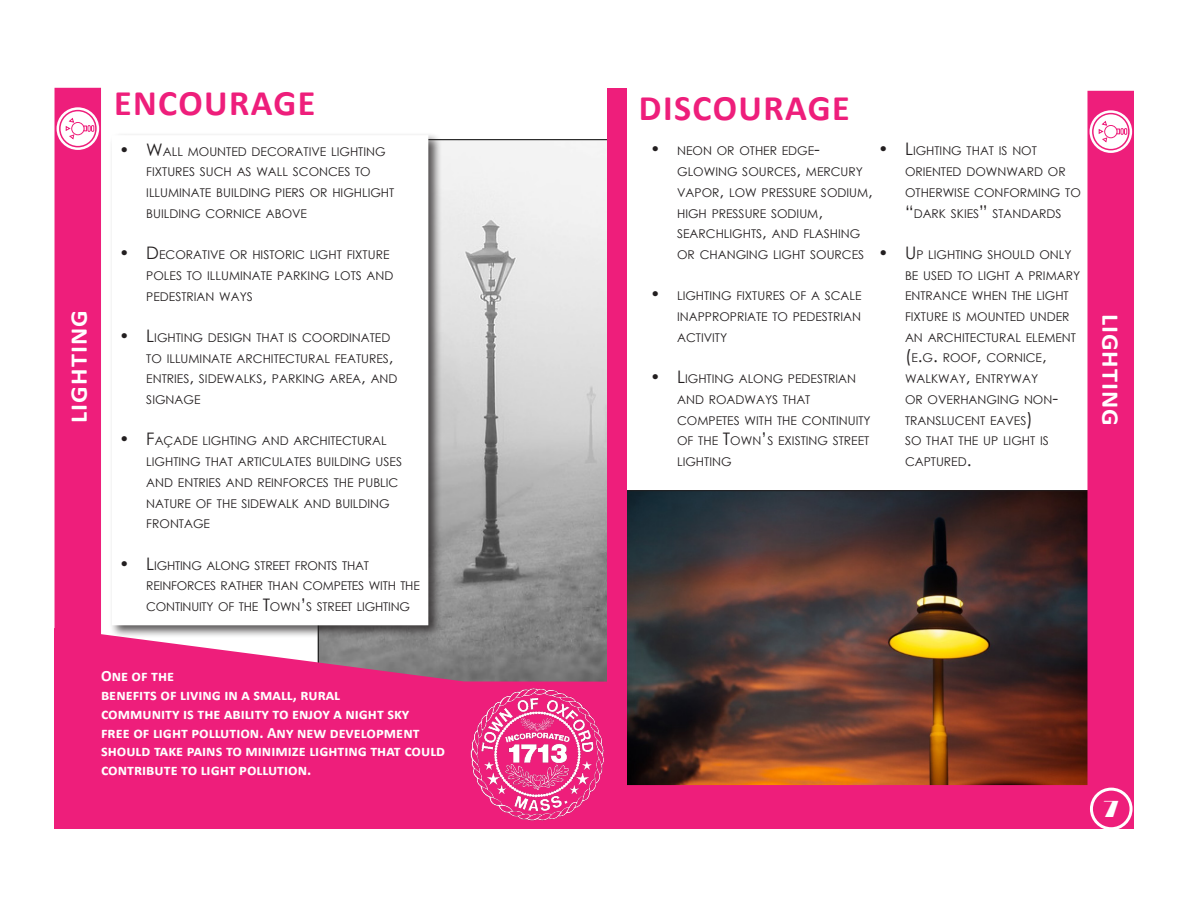
<style>
.page{position:relative;width:1188px;height:918px;background:#fff}
.page>*{position:absolute;margin:0;border:0;box-sizing:border-box;transform-origin:0 0}
.subtopics{font:700 36px "Calibri";letter-spacing:.04em;color:#ee1e7b}
.Heading_bar{font:700 24px "Calibri";letter-spacing:.04em;color:#fff;scale:1.09 1}
.t1{font:24px "Broadway";color:#fff}
.INFORMATION{font:700 15.75px/18.9px "Calibri";color:#fff}
.t2{font:12.15px/20.7px "Century Gothic";color:#231f20}
.s1{font-size:17.25px}
</style>
<div class="page">
<img style="left:442px;top:141px;width:166px;height:485px">
<svg style="left:54px;top:626px;width:554px;height:203px;background:#dd327e"></svg>
<div style="left:55px;top:88px;width:46px;height:558px;background:#ee1e7b"></div>
<svg style="left:57px;top:107px;width:42px;height:43px"></svg>
<div style="left:58px;top:109px;width:40px;height:39px;border:1px solid #fff;border-radius:50%"></div>
<div style="left:59px;top:110px;width:38px;height:37px;border:2px solid #ee1e7b;border-radius:50%"></div>
<svg style="left:65px;top:117px;width:30px;height:23px"></svg>
<div style="left:109px;top:132px;width:333px;height:507px;background:#231f20;opacity:.75"></div>
<div style="left:116px;top:139px;width:309px;height:483px;background:#fff"></div>
<img style="left:627px;top:492px;width:460px;height:293px">
<div style="left:1087px;top:91px;width:47px;height:741px;background:#ee1e7b;border:4px solid #ee1e7b"></div>
<svg style="left:1090px;top:110px;width:42px;height:43px"></svg>
<div style="left:1091px;top:112px;width:40px;height:39px;border:1px solid #fff;border-radius:50%"></div>
<div style="left:1092px;top:113px;width:38px;height:37px;border:2px solid #ee1e7b;border-radius:50%"></div>
<svg style="left:1098px;top:120px;width:30px;height:23px"></svg>
<div style="left:578px;top:785px;width:556px;height:47px;background:#ee1e7b;border:4px solid #ee1e7b"></div>
<div style="left:1090px;top:788px;width:43px;height:42px;border:3px solid #fff;border-radius:50%"></div>
<div style="left:608px;top:88px;width:19px;height:699px;background:#ee1e7b"></div>
<hr style="left:51px;top:830px;width:1086px;height:3px;background:#fff">
<img style="left:455px;top:684px;width:164px;height:139px">
<p class="Heading_bar" style="left:63px;top:423px;width:104px;rotate:-90deg">LIGHTING</p>
<p class="subtopics" style="left:114px;top:80px;width:203px">ENCOURAGE</p>
<p class="t2" style="left:146px;top:141px;width:250px;text-indent:-27px"><span class="s1">• W</span>ALL MOUNTED DECORATIVE LIGHTING<br>FIXTURES SUCH AS WALL SCONCES TO<br>ILLUMINATE BUILDING PIERS OR HIGHLIGHT<br>BUILDING CORNICE ABOVE</p>
<p class="t2" style="left:146px;top:244px;width:249px;text-indent:-27px"><span class="s1">• D</span> ECORATIVE OR HISTORIC LIGHT FIXTURE<br>POLES TO ILLUMINATE PARKING LOTS AND<br>PEDESTRIAN WAYS</p>
<p class="t2" style="left:146px;top:327px;width:253px;text-indent:-27px"><span class="s1">• L</span>IGHTING DESIGN THAT IS COORDINATED<br>TO ILLUMINATE ARCHITECTURAL FEATURES<span class="s1">,<br></span>ENTRIES<span class="s1">,</span> SIDEWALKS<span class="s1">,</span> PARKING AREA<span class="s1">,</span> AND<br>SIGNAGE</p>
<p class="t2" style="left:146px;top:430px;width:257px;text-indent:-27px"><span class="s1">• F</span>AÇADE LIGHTING AND ARCHITECTURAL<br>LIGHTING THAT ARTICULATES BUILDING USES<br>AND ENTRIES AND REINFORCES THE PUBLIC<br>NATURE OF THE SIDEWALK AND BUILDING<br>FRONTAGE</p>
<p class="t2" style="left:146px;top:555px;width:275px;text-indent:-27px"><span class="s1">• L</span>IGHTING ALONG STREET FRONTS THAT<br>REINFORCES RATHER THAN COMPETES WITH THE<br>CONTINUITY OF THE <span class="s1">T</span>OWN<span class="s1">’</span>S STREET LIGHTING</p>
<p class="INFORMATION" style="left:101px;top:666px;width:346px">One of the<br>benefits of living in a small, rural<br>community is the ability to enjoy a night sky<br>free of light pollution. Any new development should take pains to minimize lighting that could contribute to light pollution.</p>
<p class="subtopics" style="left:639px;top:85px;width:212px">DISCOURAGE</p>
<p class="t2" style="left:677px;top:141px;width:197px;text-indent:-27px"><span class="s1">•</span> NEON OR OTHER EDGE<span class="s1">-<br></span>GLOWING SOURCES<span class="s1">,</span> MERCURY<br>VAPOR<span class="s1">,</span> LOW PRESSURE SODIUM<span class="s1">,<br></span>HIGH PRESSURE SODIUM<span class="s1">,<br></span>SEARCHLIGHTS<span class="s1">,</span> AND FLASHING<br>OR CHANGING LIGHT SOURCES</p>
<p class="t2" style="left:677px;top:285px;width:186px;text-align:justify;text-indent:-27px"><span class="s1">•</span> LIGHTING FIXTURES OF A SCALE INAPPROPRIATE TO PEDESTRIAN ACTIVITY</p>
<p class="t2" style="left:677px;top:368px;width:195px;text-indent:-27px"><span class="s1">• L</span>IGHTING ALONG PEDESTRIAN<br>AND ROADWAYS THAT<br>COMPETES WITH THE CONTINUITY<br>OF THE <span class="s1">T</span>OWN<span class="s1">’</span>S EXISTING STREET<br>LIGHTING</p>
<p class="t2" style="left:905px;top:141px;width:177px;text-indent:-27px"><span class="s1">• L</span>IGHTING THAT IS NOT<br>ORIENTED DOWNWARD OR<br>OTHERWISE CONFORMING TO <span class="s1">“</span>DARK SKIES<span class="s1">”</span> STANDARDS</p>
<p class="t2" style="left:905px;top:244px;width:177px;text-indent:-27px"><span class="s1">• U</span> P LIGHTING SHOULD ONLY<br>BE USED TO LIGHT A PRIMARY<br>ENTRANCE WHEN THE LIGHT<br>FIXTURE IS MOUNTED UNDER<br>AN ARCHITECTURAL ELEMENT <span class="s1">(</span>E<span class="s1">.</span>G<span class="s1">.</span> ROOF<span class="s1">,</span> CORNICE<span class="s1">,<br></span>WALKWAY<span class="s1">,</span> ENTRYWAY<br>OR OVERHANGING NON<span class="s1">-<br></span>TRANSLUCENT EAVES<span class="s1">)<br></span>SO THAT THE UP LIGHT IS<br>CAPTURED<span class="s1">.</span></p>
<p class="Heading_bar" style="left:1126px;top:314px;width:104px;rotate:90deg">LIGHTING</p>
<p class="t1" style="left:1104px;top:795px;width:17px">7</p>
</div>
